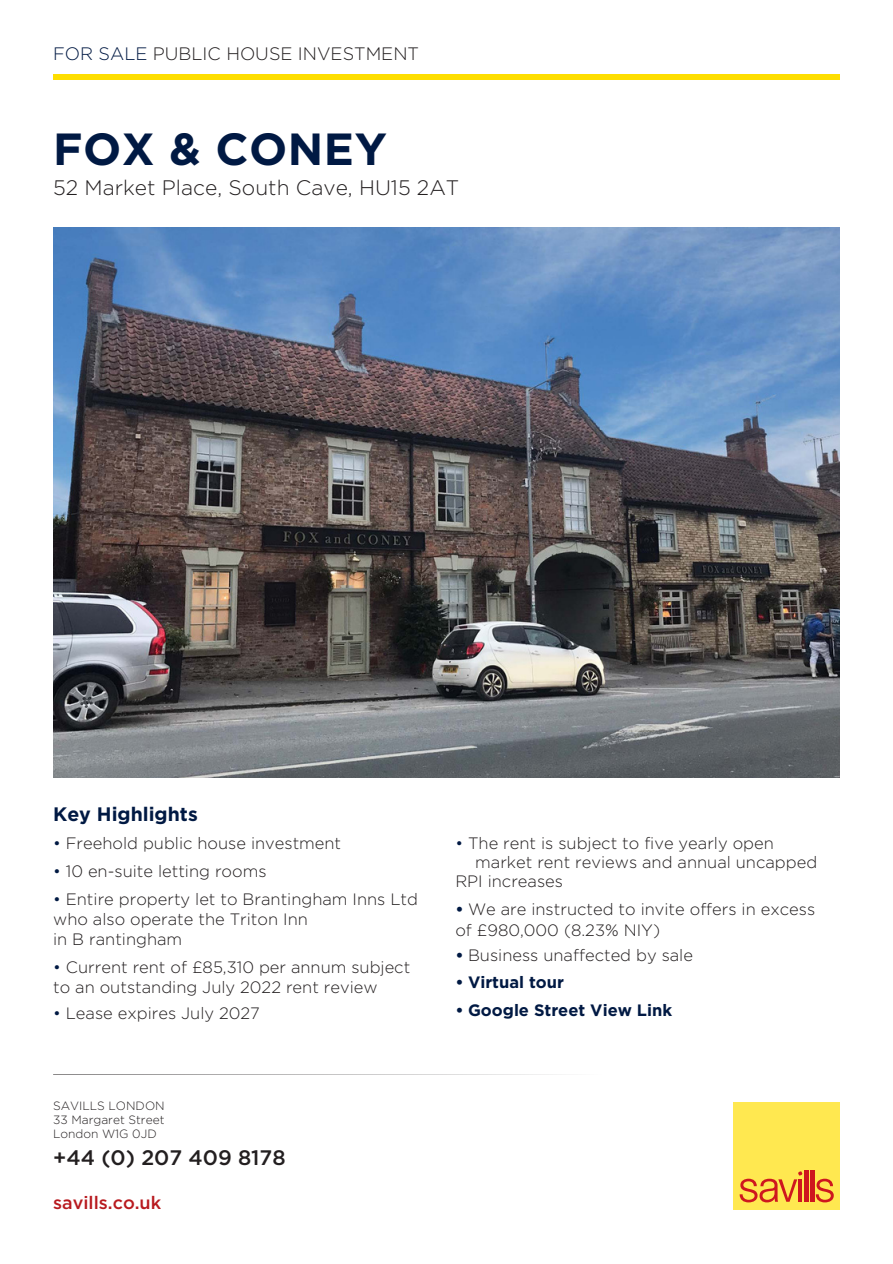
<style>
.page{position:relative;width:893px;height:1264px;background:#fff}
.page>*{position:absolute;margin:0;border:0;box-sizing:border-box;transform-origin:0 0}
.t1{font:700 45px "Gotham";letter-spacing:.01em;color:#001943}
.t2{font:300 21px "Gotham";color:#231f20}
.t3{font:500 21px "Gotham";color:#231f20}
.t4{font:700 19.5px "Gotham";color:#001943}
.t5{font:300 18px "Gotham";color:#231f20}
.t6{font:500 18px "Gotham";color:#b81a1f}
.t7{font:300 16.5px/19.6px "Gotham";color:#231f20}
.t8{font:700 16.5px "Gotham";color:#001943}
.t9{font:300 12px/14px "Gotham";color:#231f20;text-align:justify}
.s1{color:#001943}
.s2{font-weight:700;color:#001943}
</style>
<div class="page">
<img style="left:53px;top:228px;width:786px;height:549px">
<div style="left:53px;top:74px;width:786px;height:6px;background:#fede00"></div>
<svg style="left:53px;top:1074px;width:504px;height:1px"></svg>
<div style="left:733px;top:1102px;width:106px;height:107px;background:#ffe850"></div>
<svg style="left:739px;top:1171px;width:63px;height:31px"></svg>
<hr style="left:798px;top:1179px;width:3px;height:22px;background:#ce171e">
<hr style="left:804px;top:1170px;width:3px;height:31px;background:#ce171e">
<hr style="left:810px;top:1170px;width:4px;height:31px;background:#ce171e">
<svg style="left:815px;top:1178px;width:18px;height:24px"></svg>
<p class="t5" style="left:53px;top:42px;width:367px"><span class="s1">FOR SALE</span> PUBLIC HOUSE INVESTMENT</p>
<p class="t1" style="left:53px;top:122px;width:335px">FOX &amp; CONEY</p>
<p class="t2" style="left:53px;top:175px;width:407px">52 Market Place, South Cave, HU15 2AT</p>
<p class="t4" style="left:53px;top:802px;width:146px">Key Highlights</p>
<p class="t7" style="left:53px;top:833px;width:289px"><span class="s1">•</span> Freehold public house investment</p>
<p class="t7" style="left:53px;top:861px;width:215px"><span class="s1">•</span> 10 en-suite letting rooms</p>
<p class="t7" style="left:53px;top:889px;width:366px"><span class="s1">•</span> Entire property let to Brantingham Inns Ltd who also operate the Triton Inn<br>in B rantingham</p>
<p class="t7" style="left:53px;top:956px;width:358px;line-height:20.2px"><span class="s1">•</span> Current rent of £85,310 per annum subject to an outstanding July 2022 rent review</p>
<p class="t7" style="left:53px;top:1003px;width:208px"><span class="s1">•</span> Lease expires July 2027</p>
<p class="t9" style="left:53px;top:1099px;width:113px">SAVILLS LONDON 33 Margaret Street London W1G 0JD</p>
<p class="t3" style="left:53px;top:1144px;width:234px">+44 (0) 207 409 8178</p>
<p class="t6" style="left:53px;top:1191px;width:110px">savills.co.uk</p>
<p class="t7" style="left:455px;top:833px;width:320px"><span class="s1">•</span> The rent is subject to five yearly open</p>
<p class="t7" style="left:475px;top:852px;width:343px">market rent reviews and annual uncapped</p>
<p class="t7" style="left:455px;top:871px;width:109px">RPI increases</p>
<p class="t7" style="left:455px;top:898px;width:361px;line-height:21.3px"><span class="s2">•</span> We are instructed to invite offers in excess of £980,000 (8.23% NIY)</p>
<p class="t7" style="left:455px;top:945px;width:239px"><span class="s2">•</span> Business unaffected by sale</p>
<p class="t8" style="left:455px;top:972px;width:110px">• Virtual tour</p>
<p class="t8" style="left:455px;top:1000px;width:218px">• Google Street View Link</p>
</div>
